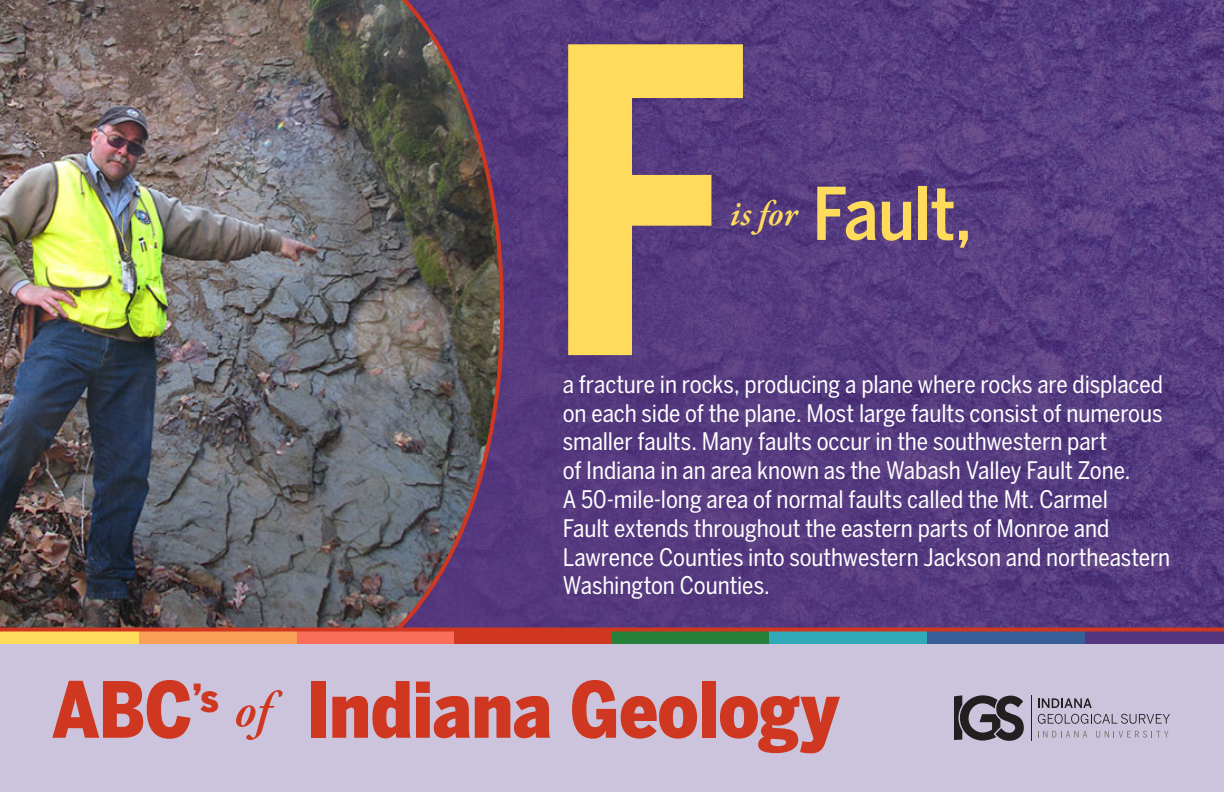
<style>
.page{position:relative;width:1224px;height:792px;background:#fff}
.page>*{position:absolute;margin:0;border:0;box-sizing:border-box;transform-origin:0 0}
.Yellow_Big_letter{font:700 420px "Benton Sans Cond";color:#ffdb5c}
.ABC_s_of_Indiana_Geo{font:900 76.6px "Benton Sans Cond";letter-spacing:-.01em;color:#cf3721}
.Yellow_word{font:500 72px "Benton Sans Cond";letter-spacing:-.015em;color:#ffdb5c}
.ABC_s_of_Indiana_Geo-2{font:italic 600 51.2px "Garamond Premr Pro";color:#cf3721}
.Yellow_is_for{font:italic 600 36px "Garamond Premr Pro";color:#ffdb5c}
.White_text{font:24px/28.8px "Benton Sans Cond";color:#fff}
</style>
<div class="page">
<img style="left:506px;top:0;width:718px;height:628px">
<img style="left:0;top:0;width:506px;height:628px">
<div style="left:0;top:639px;width:1224px;height:153px;background:#cbc4dc"></div>
<svg style="left:1038px;top:698px;width:54px;height:10px"></svg>
<svg style="left:1038px;top:731px;width:49px;height:7px"></svg>
<svg style="left:1096px;top:731px;width:73px;height:7px"></svg>
<hr style="left:1031px;top:696px;width:1px;height:45px;background:#231f20">
<svg style="left:954px;top:695px;width:70px;height:46px"></svg>
<svg style="left:1038px;top:714px;width:132px;height:10px"></svg>
<div style="left:1084px;top:631px;width:140px;height:12px;background:#54357e"></div>
<div style="left:612px;top:631px;width:158px;height:12px;background:#258039"></div>
<div style="left:769px;top:631px;width:158px;height:12px;background:#31a9b8"></div>
<div style="left:297px;top:631px;width:158px;height:12px;background:#fa6e59"></div>
<div style="left:0;top:631px;width:140px;height:12px;background:#ffdb5c"></div>
<div style="left:927px;top:631px;width:158px;height:12px;background:#375e97"></div>
<div style="left:454px;top:631px;width:158px;height:12px;background:#cf3721"></div>
<div style="left:139px;top:631px;width:158px;height:12px;background:#f8a055"></div>
<svg style="left:0;top:628px;width:1224px;height:4px;background:#c73f29"></svg>
<p class="Yellow_Big_letter" style="left:543px;top:-60px;width:209px">F</p>
<p class="Yellow_is_for" style="left:730px;top:192px;width:69px">is for</p>
<p class="Yellow_word" style="left:812px;top:169px;width:161px">Fault,</p>
<p class="White_text" style="left:563px;top:370px;width:609px">a fracture in rocks, producing a plane where rocks are displaced on each side of the plane. Most large faults consist of numerous smaller faults. Many faults occur in the southwestern part<br>of Indiana in an area known as the Wabash Valley Fault Zone.<br>A 50-mile-long area of normal faults called the Mt. Carmel<br>Fault extends throughout the eastern parts of Monroe and Lawrence Counties into southwestern Jackson and northeastern Washington Counties.</p>
<p class="ABC_s_of_Indiana_Geo" style="left:52px;top:661px;width:168px">ABC<sup>’s</sup></p>
<p class="ABC_s_of_Indiana_Geo-2" style="left:235px;top:678px;width:38px">of</p>
<p class="ABC_s_of_Indiana_Geo" style="left:307px;top:661px;width:534px">Indiana Geology</p>
</div>
